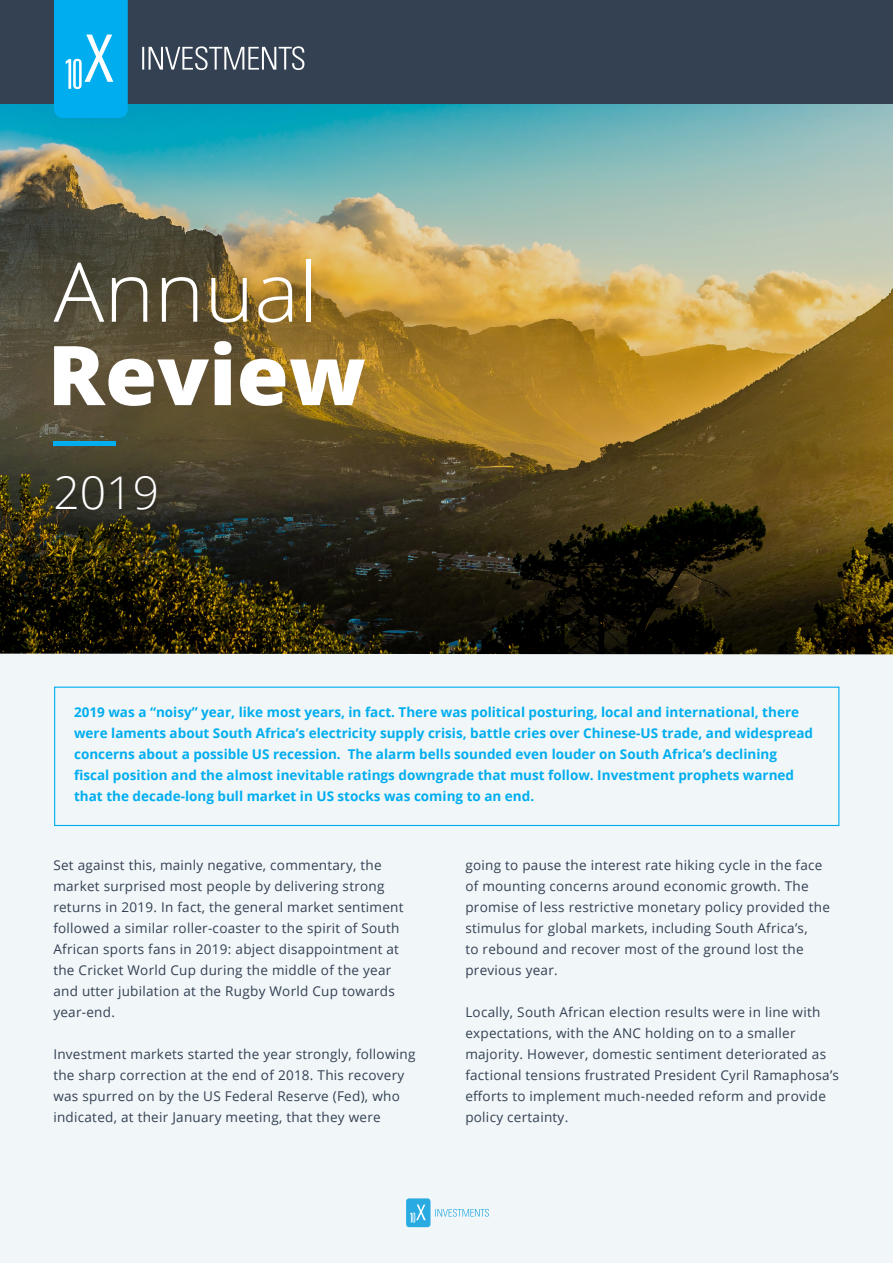
<style>
.page{position:relative;width:893px;height:1263px;background:#fff}
.page>*{position:absolute;margin:0;border:0;box-sizing:border-box;transform-origin:0 0}
.t1{font:300 82.5px "Open Sans";color:#fff}
.t2{font:800 82.5px "Open Sans";color:#fff}
.t3{font:300 45px "Open Sans";color:#fff}
.t4{font:13.5px/21px "Open Sans";letter-spacing:.02em;color:#334152}
.t5{font:700 13.5px/21px "Open Sans";color:#00aeef}
</style>
<div class="page">
<img style="left:0;top:103px;width:893px;height:551px">
<div style="left:0;top:654px;width:893px;height:609px;background:#f1f6f9"></div>
<div style="left:406px;top:1198px;width:24px;height:29px;background:#29abe2;border-radius:3px"></div>
<svg style="left:410px;top:1204px;width:16px;height:18px"></svg>
<svg style="left:435px;top:1209px;width:54px;height:8px"></svg>
<div style="left:0;top:0;width:893px;height:103px;background:#334152"></div>
<svg style="left:54px;top:0;width:74px;height:118px;background:#14b4f0"></svg>
<svg style="left:142px;top:46px;width:162px;height:24px"></svg>
<hr style="left:54px;top:441px;width:62px;height:4px;background:#00aeef">
<div style="left:54px;top:687px;width:785px;height:139px;border:1px solid #00aeef"></div>
<p class="t1" style="left:54px;top:235px;width:266px">Annual</p>
<p class="t2" style="left:48px;top:312px;width:320px">Review</p>
<p class="t3" style="left:54px;top:461px;width:107px">2019</p>
<p class="t5" style="left:74px;top:701px;width:741px">2019 was a “noisy” year, like most years, in fact. There was political posturing, local and international, there were laments about South Africa’s electricity supply crisis, battle cries over Chinese-US trade, and widespread concerns about a possible US recession. The alarm bells sounded even louder on South Africa’s declining fiscal position and the almost inevitable ratings downgrade that must follow. Investment prophets warned that the decade-long bull market in US stocks was coming to an end.</p>
<p class="t4" style="left:53px;top:854px;width:352px">Set against this, mainly negative, commentary, the market surprised most people by delivering strong returns in 2019. In fact, the general market sentiment followed a similar roller-coaster to the spirit of South African sports fans in 2019: abject disappointment at</p>
<p class="t4" style="left:53px;top:959px;width:340px">the Cricket World Cup during the middle of the year</p>
<p class="t4" style="left:53px;top:980px;width:343px">and utter jubilation at the Rugby World Cup towards year-end.</p>
<p class="t4" style="left:53px;top:1043px;width:364px">Investment markets started the year strongly, following the sharp correction at the end of 2018. This recovery was spurred on by the US Federal Reserve (Fed), who indicated, at their January meeting, that they were</p>
<p class="t4" style="left:465px;top:854px;width:366px">going to pause the interest rate hiking cycle in the face of mounting concerns around economic growth. The promise of less restrictive monetary policy provided the stimulus for global markets, including South Africa’s,<br>to rebound and recover most of the ground lost the previous year.</p>
<p class="t4" style="left:465px;top:1001px;width:375px">Locally, South African election results were in line with expectations, with the ANC holding on to a smaller majority. However, domestic sentiment deteriorated as factional tensions frustrated President Cyril Ramaphosa’s efforts to implement much-needed reform and provide policy certainty.</p>
</div>
